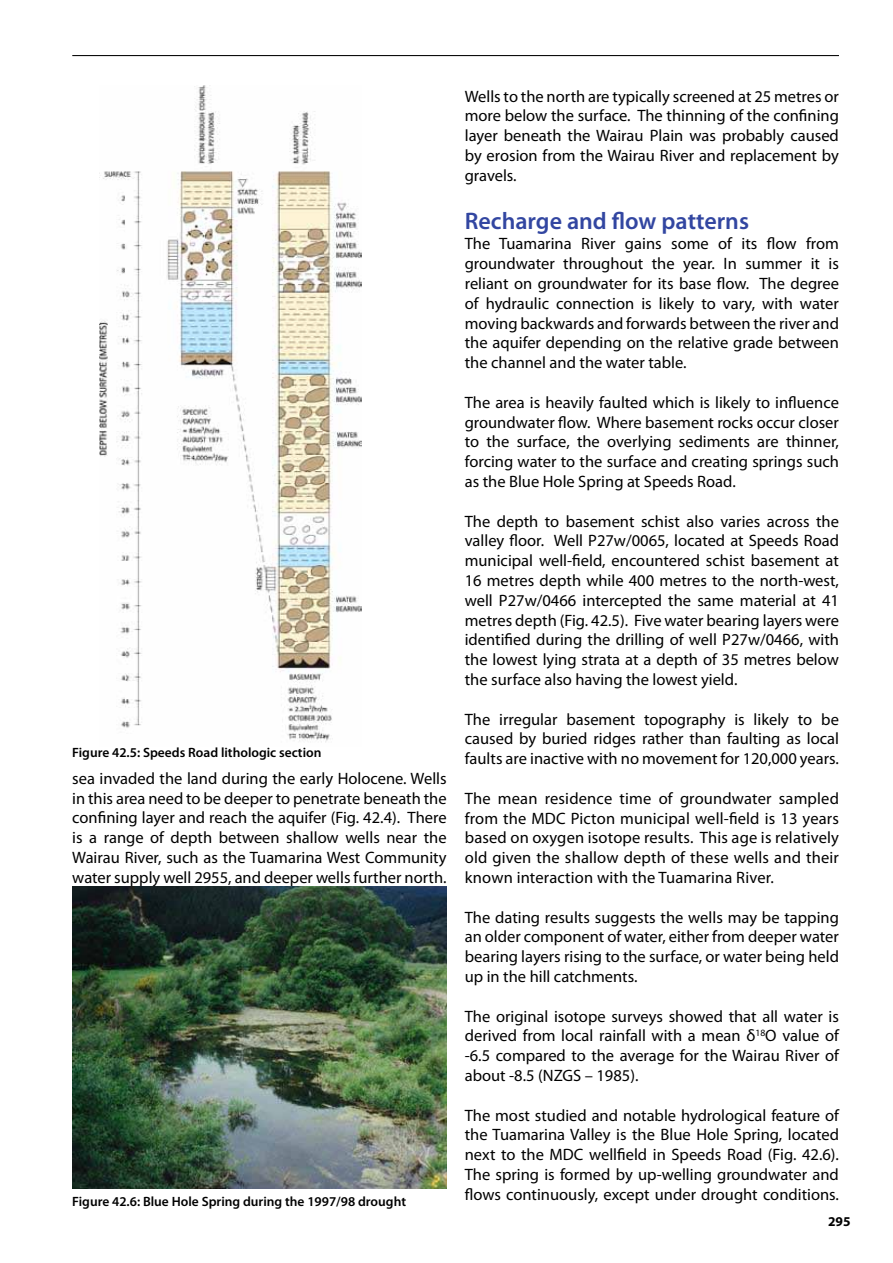
<style>
.page{position:relative;width:893px;height:1263px;background:#fff}
.page>*{position:absolute;margin:0;border:0;box-sizing:border-box;transform-origin:0 0}
.t1{font:600 24px "Myriad Pro";color:#3246a1}
.t2{font:16.5px/19.8px "Myriad Pro";color:#000;text-align:justify}
.t3{font:600 13.5px "Myriad Pro";color:#000}
.t4{font:700 13.5px "Myriad Pro";color:#000}
</style>
<div class="page">
<hr style="left:72px;top:55px;width:767px;height:1px;background:#000">
<img style="left:99px;top:85px;width:262px;height:658px">
<img style="left:72px;top:887px;width:375px;height:302px">
<p class="t3" style="left:72px;top:744px;width:251px">Figure 42.5: Speeds Road lithologic section</p>
<p class="t2" style="left:72px;top:768px;width:376px">sea invaded the land during the early Holocene. Wells in this area need to be deeper to penetrate beneath the confining layer and reach the aquifer (Fig. 42.4). There is a range of depth between shallow wells near the Wairau River, such as the Tuamarina West Community water supply well 2955, and deeper wells further north.</p>
<p class="t3" style="left:72px;top:1192px;width:335px">Figure 42.6: Blue Hole Spring during the 1997/98 drought</p>
<p class="t2" style="left:465px;top:86px;width:376px">Wells to the north are typically screened at 25 metres or more below the surface. The thinning of the confining layer beneath the Wairau Plain was probably caused by erosion from the Wairau River and replacement by gravels.</p>
<h1 class="t1" style="left:465px;top:206px;width:286px">Recharge and flow patterns</h1>
<p class="t2" style="left:465px;top:234px;width:376px">The Tuamarina River gains some of its flow from groundwater throughout the year. In summer it is reliant on groundwater for its base flow. The degree of hydraulic connection is likely to vary, with water moving backwards and forwards between the river and the aquifer depending on the relative grade between the channel and the water table.</p>
<p class="t2" style="left:465px;top:392px;width:376px">The area is heavily faulted which is likely to influence groundwater flow. Where basement rocks occur closer to the surface, the overlying sediments are thinner, forcing water to the surface and creating springs such as the Blue Hole Spring at Speeds Road.</p>
<p class="t2" style="left:465px;top:511px;width:376px">The depth to basement schist also varies across the valley floor. Well P27w/0065, located at Speeds Road municipal well-field, encountered schist basement at 16 metres depth while 400 metres to the north-west, well P27w/0466 intercepted the same material at 41 metres depth (Fig. 42.5). Five water bearing layers were identified during the drilling of well P27w/0466, with the lowest lying strata at a depth of 35 metres below the surface also having the lowest yield.</p>
<p class="t2" style="left:465px;top:709px;width:376px">The irregular basement topography is likely to be caused by buried ridges rather than faulting as local faults are inactive with no movement for 120,000 years.</p>
<p class="t2" style="left:465px;top:788px;width:376px">The mean residence time of groundwater sampled from the MDC Picton municipal well-field is 13 years based on oxygen isotope results. This age is relatively old given the shallow depth of these wells and their known interaction with the Tuamarina River.</p>
<p class="t2" style="left:465px;top:907px;width:376px">The dating results suggests the wells may be tapping an older component of water, either from deeper water bearing layers rising to the surface, or water being held up in the hill catchments.</p>
<p class="t2" style="left:465px;top:1006px;width:376px">The original isotope surveys showed that all water is derived from local rainfall with a mean δ<sup>18</sup>O value of -6.5 compared to the average for the Wairau River of about -8.5 (NZGS – 1985).</p>
<p class="t2" style="left:465px;top:1105px;width:376px">The most studied and notable hydrological feature of the Tuamarina Valley is the Blue Hole Spring, located next to the MDC wellfield in Speeds Road (Fig. 42.6).<br>The spring is formed by up-welling groundwater and flows continuously, except under drought conditions.</p>
<p class="t4" style="left:828px;top:1212px;width:24px">295</p>
</div>
